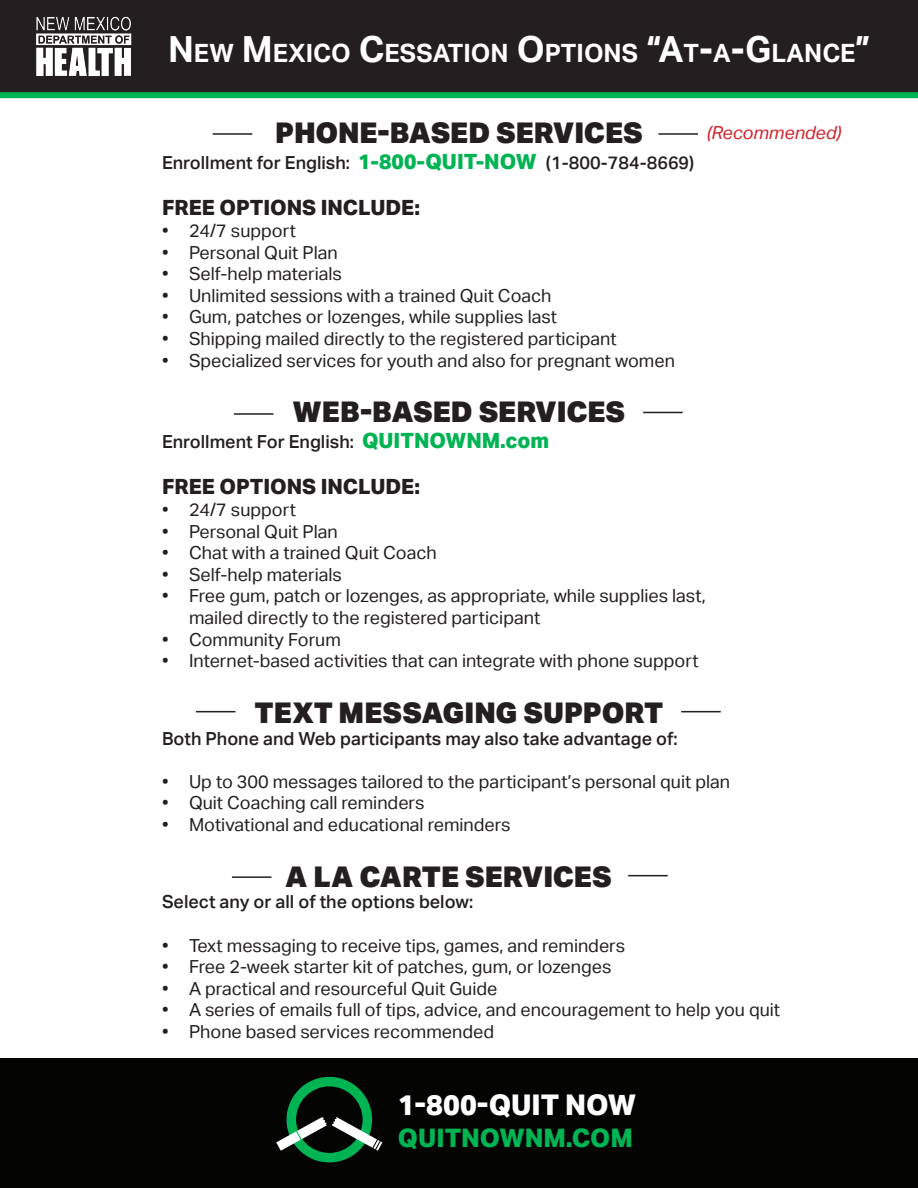
<style>
.page{position:relative;width:918px;height:1188px;background:#fff}
.page>*{position:absolute;margin:0;border:0;box-sizing:border-box;transform-origin:0 0}
.t1{font:900 28.5px "Aktiv Grotesk";color:#231f20}
.t2{font:800 28.5px "Aktiv Grotesk";color:#fff}
.t3{font:800 25.5px "Aktiv Grotesk";color:#00b353}
.t4{font:700 25.2px "Aktiv Grotesk";color:#fff}
.t5{font:800 21px "Aktiv Grotesk";color:#231f20}
.t6{font:18px/21.6px "Aktiv Grotesk";color:#231f20}
.t7{font:500 18px "Aktiv Grotesk";color:#231f20}
.t8{font:italic 18px "Aktiv Grotesk";color:#d1232a}
.s1{font-size:36px}
.s2{font-weight:800;font-size:21px;color:#00b353}
.s3{color:#fff}
</style>
<div class="page">
<div style="left:0;top:0;width:918px;height:92px;background:#231f20"></div>
<div style="left:0;top:1058px;width:918px;height:130px;background:#040503"></div>
<img style="left:36px;top:16px;width:96px;height:61px">
<svg style="left:276px;top:1077px;width:106px;height:85px"></svg>
<hr style="left:234px;top:413px;width:40px;height:2px;background:#231f20">
<hr style="left:643px;top:412px;width:40px;height:1px;background:#231f20">
<hr style="left:213px;top:133px;width:39px;height:2px;background:#231f20">
<hr style="left:658px;top:133px;width:40px;height:2px;background:#231f20">
<hr style="left:196px;top:711px;width:39px;height:1px;background:#231f20">
<hr style="left:681px;top:711px;width:40px;height:1px;background:#231f20">
<hr style="left:232px;top:876px;width:39px;height:2px;background:#231f20">
<hr style="left:628px;top:875px;width:40px;height:1px;background:#231f20">
<div style="left:0;top:92px;width:918px;height:6px;background:#00b353"></div>
<p class="t4" style="left:168px;top:38px;width:704px"><span class="s1">N</span>EW <span class="s1">M</span>EXICO <span class="s1">C</span>ESSATION <span class="s1">O</span>PTIONS <span class="s1">“A</span>T<span class="s1">-</span>A<span class="s1">-G</span>LANCE<span class="s1">”</span></p>
<p class="t1" style="left:275px;top:115px;width:369px">PHONE-BASED SERVICES</p>
<p class="t7" style="left:162px;top:152px;width:534px">Enrollment for English: <span class="s2">1-800-QUIT-NOW</span> (1-800-784-8669)</p>
<p class="t5" style="left:162px;top:194px;width:260px">FREE OPTIONS INCLUDE:</p>
<p class="t6" style="left:162px;top:220px;width:136px">• 24/7 support</p>
<p class="t6" style="left:162px;top:242px;width:177px">• Personal Quit Plan</p>
<p class="t6" style="left:162px;top:263px;width:181px">• Self-help materials</p>
<p class="t6" style="left:162px;top:285px;width:391px">• Unlimited sessions with a trained Quit Coach</p>
<p class="t6" style="left:162px;top:306px;width:397px">• Gum, patches or lozenges, while supplies last</p>
<p class="t6" style="left:162px;top:328px;width:456px">• Shipping mailed directly to the registered participant</p>
<p class="t6" style="left:162px;top:350px;width:515px">• Specialized services for youth and also for pregnant women</p>
<p class="t1" style="left:293px;top:394px;width:334px">WEB-BASED SERVICES</p>
<p class="t7" style="left:162px;top:431px;width:389px">Enrollment For English: <span class="s2">QUITNOWNM.com</span></p>
<p class="t5" style="left:162px;top:473px;width:260px">FREE OPTIONS INCLUDE:</p>
<p class="t6" style="left:162px;top:499px;width:136px">• 24/7 support</p>
<p class="t6" style="left:162px;top:521px;width:177px">• Personal Quit Plan</p>
<p class="t6" style="left:162px;top:542px;width:276px">• Chat with a trained Quit Coach</p>
<p class="t6" style="left:162px;top:564px;width:181px">• Self-help materials</p>
<p class="t6" style="left:189px;top:585px;width:518px;text-indent:-27px">• Free gum, patch or lozenges, as appropriate, while supplies last, mailed directly to the registered participant</p>
<p class="t6" style="left:162px;top:629px;width:180px">• Community Forum</p>
<p class="t6" style="left:162px;top:650px;width:538px">• Internet-based activities that can integrate with phone support</p>
<p class="t1" style="left:255px;top:694px;width:410px">TEXT MESSAGING SUPPORT</p>
<p class="t7" style="left:162px;top:728px;width:517px">Both Phone and Web participants may also take advantage of:</p>
<p class="t6" style="left:162px;top:771px;width:570px">• Up to 300 messages tailored to the participant’s personal quit plan</p>
<p class="t6" style="left:162px;top:792px;width:264px">• Quit Coaching call reminders</p>
<p class="t6" style="left:162px;top:814px;width:350px">• Motivational and educational reminders</p>
<p class="t1" style="left:285px;top:858px;width:403px">A LA CARTE SERVICES <span class="s3">NEW</span></p>
<p class="t7" style="left:162px;top:892px;width:313px">Select any or all of the options below:</p>
<p class="t6" style="left:162px;top:935px;width:465px">• Text messaging to receive tips, games, and reminders</p>
<p class="t6" style="left:162px;top:956px;width:451px">• Free 2-week starter kit of patches, gum, or lozenges</p>
<p class="t6" style="left:162px;top:978px;width:337px">• A practical and resourceful Quit Guide</p>
<p class="t6" style="left:162px;top:999px;width:620px">• A series of emails full of tips, advice, and encouragement to help you quit</p>
<p class="t6" style="left:162px;top:1021px;width:334px">• Phone based services recommended</p>
<p class="t8" style="left:707px;top:122px;width:136px">(Recommended)</p>
<p class="t2" style="left:398px;top:1087px;width:240px">1-800-QUIT NOW</p>
<p class="t3" style="left:398px;top:1122px;width:236px">QUITNOWNM.COM</p>
</div>
